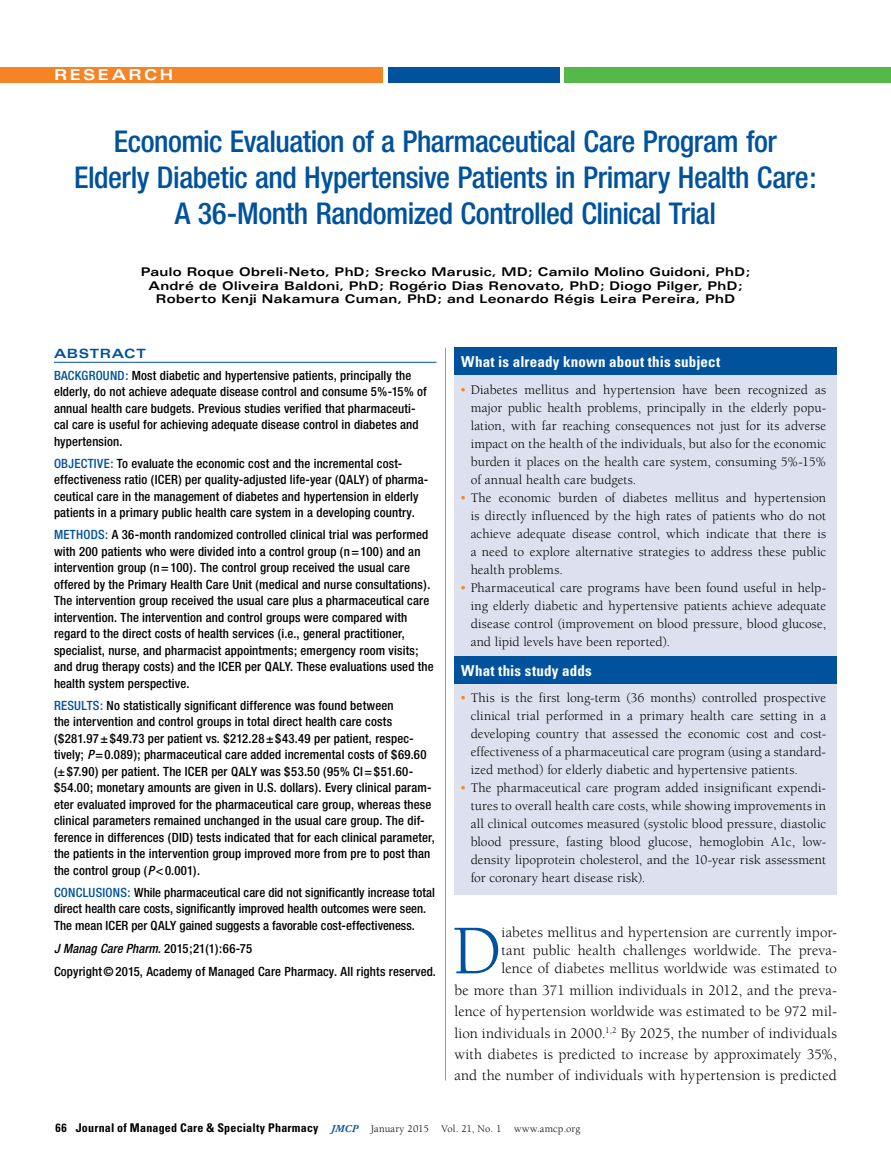
<style>
.page{position:relative;width:891px;height:1175px;background:#fff}
.page>*{position:absolute;margin:0;border:0;box-sizing:border-box;transform-origin:0 0}
.t1{font:71.7px "Berkeley Pro";color:#00529c}
.t2{font:500 condensed 30px/36px "Helvetica Neue";letter-spacing:-.015em;color:#00529c;text-align:center}
.t3{font:15px/21.5px "Berkeley Pro";letter-spacing:.005em;color:#000;text-align:justify}
.t4{font:700 condensed 15px "Univers";letter-spacing:.01em;color:#fff}
.t5{font:700 expanded 15px "Univers";letter-spacing:.16em;color:#fff}
.t6{font:13.5px/18px "Berkeley Pro";letter-spacing:.005em;color:#000;text-align:justify}
.t7{font:500 condensed 12.75px/16.5px "Helvetica Neue";letter-spacing:.01em;color:#000}
.t8{font:700 expanded 12.75px "Univers";letter-spacing:.045em;color:#00529c}
.t9{font:700 expanded 12px/13.5px "Univers";letter-spacing:.02em;color:#000;text-align:center}
.t10{font:700 condensed 12px "Univers";letter-spacing:.015em;color:#000}
.s1{color:#00529c}
.s2{font-style:italic}
.s3{color:#f58427}
.s4{font-family:"Adobe Garamond Pro";font-style:italic;font-stretch:normal;font-size:10.5px;color:#00529c}
.s5{font-family:"Berkeley Pro";font-weight:400;font-stretch:normal;font-size:10.5px}
</style>
<div class="page">
<hr style="left:54px;top:362px;width:382px;height:1px;background:#00529c">
<hr style="left:445px;top:347px;width:1px;height:733px;background:#f58427">
<div style="left:0;top:67px;width:383px;height:15px;background:#f58427"></div>
<div style="left:388px;top:67px;width:172px;height:15px;background:#00529c"></div>
<div style="left:565px;top:67px;width:326px;height:16px;background:#54b948"></div>
<div style="left:455px;top:365px;width:382px;height:310px;background:#dde1ef"></div>
<div style="left:455px;top:347px;width:382px;height:28px;background:#00529c"></div>
<div style="left:455px;top:666px;width:382px;height:228px;background:#dde1ef"></div>
<div style="left:455px;top:656px;width:382px;height:28px;background:#00529c"></div>
<p class="t5" style="left:54px;top:66px;width:121px">RESEARCH</p>
<h2 class="t2" style="left:74px;top:123px;width:744px">Economic Evaluation of a Pharmaceutical Care Program for<br>Elderly Diabetic and Hypertensive Patients in Primary Health Care:<br>A 36-Month Randomized Controlled Clinical Trial</h2>
<p class="t9" style="left:141px;top:265px;width:611px">Paulo Roque Obreli-Neto, PhD; Srecko Marusic, MD; Camilo Molino Guidoni, PhD;<br>André de Oliveira Baldoni, PhD; Rogério Dias Renovato, PhD; Diogo Pilger, PhD;<br>Roberto Kenji Nakamura Cuman, PhD; and Leonardo Régis Leira Pereira, PhD</p>
<p class="t8" style="left:54px;top:346px;width:93px">ABSTRACT</p>
<p class="t7" style="left:54px;top:367px;width:374px"><span class="s1">BACKGROUND:</span> Most diabetic and hypertensive patients, principally the elderly, do not achieve adequate disease control and consume 5%-15% of annual health care budgets. Previous studies verified that pharmaceuti&shy;cal care is useful for achieving adequate disease control in diabetes and hypertension.</p>
<p class="t7" style="left:54px;top:455px;width:376px"><span class="s1">OBJECTIVE:</span> To evaluate the economic cost and the incremental cost&shy;effectiveness ratio (ICER) per quality-adjusted life-year (QALY) of pharma&shy;ceutical care in the management of diabetes and hypertension in elderly patients in a primary public health care system in a developing country.</p>
<p class="t7" style="left:54px;top:526px;width:381px"><span class="s1">METHODS:</span> A 36-month randomized controlled clinical trial was performed with 200 patients who were divided into a control group (n=100) and an intervention group (n=100). The control group received the usual care offered by the Primary Health Care Unit (medical and nurse consultations).<br>The intervention group received the usual care plus a pharmaceutical care intervention. The intervention and control groups were compared with regard to the direct costs of health services (i.e., general practitioner, specialist, nurse, and pharmacist appointments; emergency room visits; and drug therapy costs) and the ICER per QALY. These evaluations used the health system perspective.</p>
<p class="t7" style="left:54px;top:696px;width:382px"><span class="s1">RESULTS:</span> No statistically significant difference was found between<br>the intervention and control groups in total direct health care costs ($281.97±$49.73 per patient vs. $212.28±$43.49 per patient, respec&shy;tively; <span class="s2">P</span>=0.089); pharmaceutical care added incremental costs of $69.60 (±$7.90) per patient. The ICER per QALY was $53.50 (95% CI=$51.60- $54.00; monetary amounts are given in U.S. dollars). Every clinical param&shy;eter evaluated improved for the pharmaceutical care group, whereas these clinical parameters remained unchanged in the usual care group. The dif&shy;ference in differences (DID) tests indicated that for each clinical parameter, the patients in the intervention group improved more from pre to post than the control group (<span class="s2">P</span>&lt;0.001).</p>
<p class="t7" style="left:54px;top:883px;width:382px"><span class="s1">CONCLUSIONS:</span> While pharmaceutical care did not significantly increase total direct health care costs, significantly improved health outcomes were seen.<br>The mean ICER per QALY gained suggests a favorable cost-effectiveness.</p>
<p class="t7" style="left:54px;top:936px;width:384px;line-height:23.4px"><span class="s2">J Manag Care Pharm.</span> 2015;21(1):66-75<br>Copyright©2015, Academy of Managed Care Pharmacy. All rights reserved.</p>
<p class="t4" style="left:461px;top:353px;width:261px">What is already known about this subject</p>
<p class="t6" style="left:471px;top:381px;width:357px;text-indent:-11px"><span class="s3">•</span> Diabetes mellitus and hypertension have been recognized as major public health problems, principally in the elderly popu&shy;lation, with far reaching consequences not just for its adverse impact on the health of the individuals, but also for the economic burden it places on the health care system, consuming 5%-15% of annual health care budgets.</p>
<p class="t6" style="left:471px;top:489px;width:357px;text-indent:-11px"><span class="s3">•</span> The economic burden of diabetes mellitus and hypertension is directly influenced by the high rates of patients who do not achieve adequate disease control, which indicate that there is a need to explore alternative strategies to address these public health problems.</p>
<p class="t6" style="left:471px;top:579px;width:357px;text-indent:-11px"><span class="s3">•</span> Pharmaceutical care programs have been found useful in help&shy;ing elderly diabetic and hypertensive patients achieve adequate disease control (improvement on blood pressure, blood glucose, and lipid levels have been reported).</p>
<p class="t4" style="left:461px;top:661px;width:132px">What this study adds</p>
<p class="t6" style="left:471px;top:689px;width:357px;text-indent:-11px"><span class="s3">•</span> This is the first long-term (36 months) controlled prospective clinical trial performed in a primary health care setting in a developing country that assessed the economic cost and cost&shy;effectiveness of a pharmaceutical care program (using a standard&shy;ized method) for elderly diabetic and hypertensive patients.</p>
<p class="t6" style="left:471px;top:779px;width:357px;text-indent:-11px"><span class="s3">•</span> The pharmaceutical care program added insignificant expendi&shy;tures to overall health care costs, while showing improvements in all clinical outcomes measured (systolic blood pressure, diastolic blood pressure, fasting blood glucose, hemoglobin A1c, low&shy;density lipoprotein cholesterol, and the 10-year risk assessment for coronary heart disease risk).</p>
<h1 class="t1" style="left:452px;top:911px;width:51px">D</h1>
<p class="t3" style="left:502px;top:923px;width:337px;line-height:18px">iabetes mellitus and hypertension are currently impor&shy;tant public health challenges worldwide. The preva&shy;lence of diabetes mellitus worldwide was estimated to</p>
<p class="t3" style="left:455px;top:979px;width:384px">be more than 371 million individuals in 2012, and the preva&shy;lence of hypertension worldwide was estimated to be 972 mil&shy;lion individuals in 2000.<sup>1,2</sup> By 2025, the number of individuals with diabetes is predicted to increase by approximately 35%, and the number of individuals with hypertension is predicted</p>
<p class="t10" style="left:56px;top:1120px;width:526px">66 Journal of Managed Care &amp; Specialty Pharmacy <span class="s4">JMCP</span> <span class="s5">January 2015 Vol. 21, No. 1 www.amcp.org</span></p>
</div>
